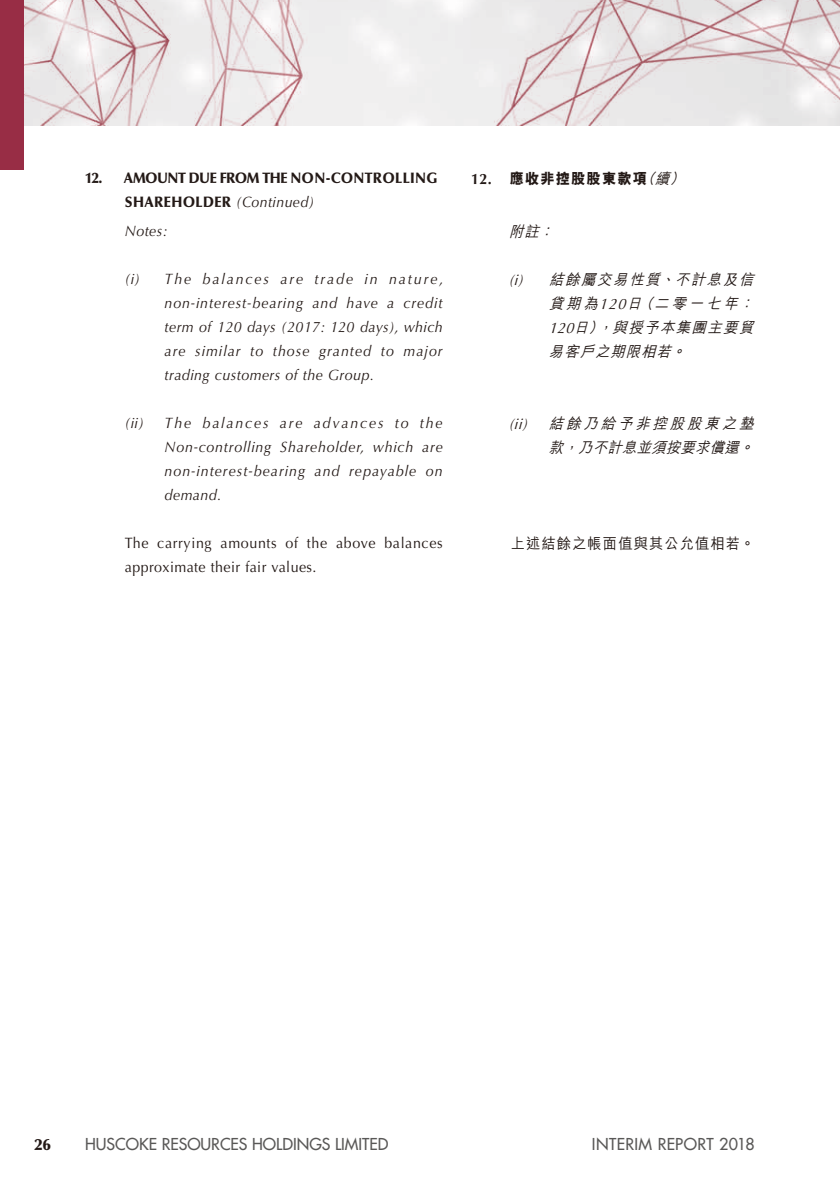
<style>
.page{position:relative;width:840px;height:1191px;background:#fff}
.page>*{position:absolute;margin:0;border:0;box-sizing:border-box;transform-origin:0 0}
.t1{font:500 16px "Futura Std";color:#595857}
.t2{font:500 16px "Futura Std";letter-spacing:.02em;color:#595857}
.t3{font:900 16px "Optima LT Std";color:#231916}
.t4{font:italic 15px/24px "Optima LT Std";letter-spacing:.065em;color:#231916;text-align:justify;scale:.95 1}
.t5{font:italic 500 15px/24px "M Hei HK";color:#231916;text-align:justify;scale:.95 1}
.t6{font:15px/24px "Optima LT Std";letter-spacing:.045em;color:#231916;scale:.95 1}
.t7{font:900 15px/24px "Optima LT Std";letter-spacing:.015em;color:#231916;scale:.94 1}
.t8{font:500 15px "M Hei HK";letter-spacing:.075em;color:#231916;scale:.95 1}
.t9{font:800 15px "M Hei HK";letter-spacing:.08em;color:#231916;scale:.95 1}
.s1{font-weight:400;font-style:italic}
.s2{font-family:"Optima LT Std";font-weight:700}
.s3{font-weight:500;font-style:italic}
.s4{font-family:"Optima LT Std";font-weight:400}
</style>
<div class="page">
<img style="left:24px;top:0;width:815px;height:125px">
<div style="left:0;top:0;width:24px;height:170px;background:#982d45"></div>
<p class="t7" style="left:125px;top:166px;width:334px;text-indent:-40px">12. AMOUNT DUE FROM THE NON-CONTROLLING<br>SHAREHOLDER <span class="s1">(Continued)</span></p>
<p class="t4" style="left:125px;top:219px;width:46px">Notes:</p>
<p class="t4" style="left:164px;top:267px;width:295px;text-indent:-40px">(i) The balances are trade in nature, non-interest-bearing and have a credit term of 120 days (2017: 120 days), which are similar to those granted to major trading customers of the Group.</p>
<p class="t4" style="left:164px;top:411px;width:294px;text-indent:-40px">(ii) The balances are advances to the Non-controlling Shareholder, which are non-interest-bearing and repayable on demand.</p>
<p class="t6" style="left:125px;top:531px;width:336px">The carrying amounts of the above balances approximate their fair values.</p>
<p class="t9" style="left:471px;top:168px;width:231px"><span class="s2">12.</span> 應收非控股股東款項<span class="s3">（續）</span></p>
<p class="t5" style="left:509px;top:219px;width:54px">附註：</p>
<p class="t5" style="left:548px;top:267px;width:222px;text-indent:-40px"><span class="s4">(i)</span> 結餘屬交易性質、不計息及信貸期為<span class="s4">120</span>日（二零一七年：<span class="s4">120</span>日），與授予本集團主要貿易客戶之期限相若。</p>
<p class="t5" style="left:509px;top:411px;width:264px;text-align:right"><span class="s4">(ii)</span> 結餘乃給予非控股股東之墊款，乃不計息並須按要求償還。</p>
<p class="t8" style="left:510px;top:533px;width:258px">上述結餘之帳面值與其公允值相若。</p>
<p class="t3" style="left:34px;top:1135px;width:18px">26</p>
<p class="t1" style="left:85px;top:1134px;width:305px">HUSCOKE RESOURCES HOLDINGS LIMITED</p>
<p class="t2" style="left:591px;top:1134px;width:164px">INTERIM REPORT 2018</p>
</div>
